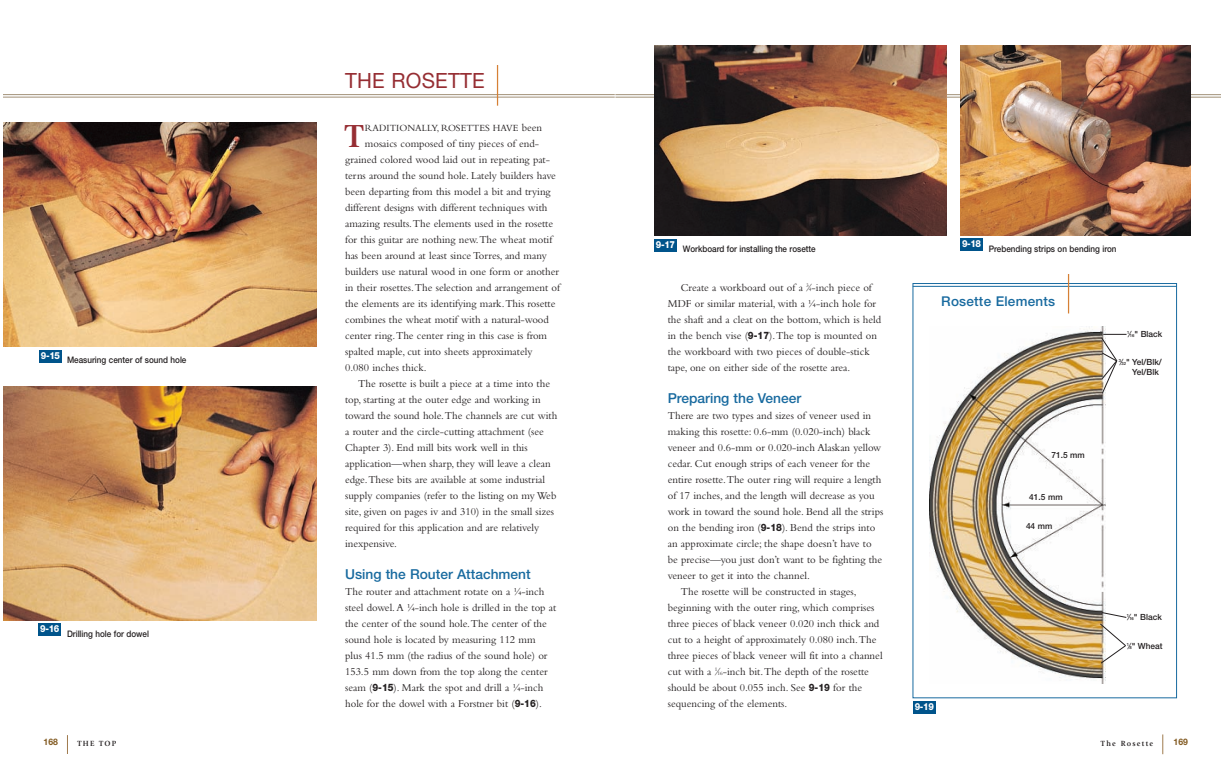
<style>
.page{position:relative;width:1221px;height:771px;background:#fff}
.page>*{position:absolute;margin:0;border:0;box-sizing:border-box;transform-origin:0 0}
.t1{font:700 33.3px "Giovanni";color:#962e33}
.t2{font:21px "Helvetica Neue";letter-spacing:.01em;color:#962e33}
.t3{font:500 13.8px "Helvetica Neue";color:#186a9f}
.t4{font:500 13.5px "Helvetica Neue";letter-spacing:.015em;color:#186a9f}
.t5{font:11px/16px "Bembo";color:#231f20}
.t6{font:9.9px "Bembo";color:#231f20}
.t7{font:800 9.8px "Helvetica Neue";letter-spacing:-.04em;color:#fff;scale:.9 1}
.t8{font:500 9px "Helvetica Neue";color:#231f20;scale:.9 1}
.t9{font:700 9px "Helvetica Neue";color:#825a21;scale:.96 1}
.t10{font:500 8.5px/10px "Helvetica Neue";color:#231f20}
.t11{font:700 7.8px "Giovanni";letter-spacing:.18em;color:#231f20;scale:.96 1}
.s1{font-size:11px}
.s2{font-family:"Bembo Expert"}
.s3{font-family:"Helvetica Neue";font-weight:800;font-size:10.2px}
.s4{font-size:5.5px}
.s5{font-size:4.2px}
</style>
<div class="page">
<img style="left:3px;top:45px;width:1218px;height:710px">
<p class="t7" style="left:41px;top:352px;width:23px">9-15</p>
<p class="t8" style="left:67px;top:356px;width:134px">Measuring center of sound hole</p>
<p class="t7" style="left:40px;top:625px;width:23px">9-16</p>
<p class="t8" style="left:67px;top:630px;width:93px">Drilling hole for dowel</p>
<h2 class="t2" style="left:345px;top:73px;width:141px">THE ROSETTE</h2>
<h1 class="t1" style="left:345px;top:123px;width:20px">T</h1>
<p class="t6" style="left:365px;top:124px;width:179px">RADITIONALLY, ROSETTES HAVE <span class="s1">been</span></p>
<p class="t5" style="left:345px;top:137px;width:216px;text-indent:20px">mosaics composed of tiny pieces of end&shy;grained colored wood laid out in repeating pat&shy;terns around the sound hole. Lately builders have been departing from this model a bit and trying different designs with different techniques with amazing results.The elements used in the rosette for this guitar are nothing new.The wheat motif has been around at least since Torres, and many builders use natural wood in one form or another in their rosettes.The selection and arrangement of the elements are its identifying mark.This rosette combines the wheat motif with a natural-wood center ring.The center ring in this case is from spalted maple, cut into sheets approximately<br>0.080 inches thick.</p>
<p class="t5" style="left:345px;top:377px;width:214px;text-indent:13px">The rosette is built a piece at a time into the top, starting at the outer edge and working in toward the sound hole.The channels are cut with a router and the circle-cutting attachment (see Chapter 3). End mill bits work well in this application—when sharp, they will leave a clean edge.These bits are available at some industrial supply companies (refer to the listing on my Web site, given on pages iv and 310) in the small sizes required for this application and are relatively inexpensive.</p>
<p class="t3" style="left:345px;top:569px;width:187px">Using the Router Attachment</p>
<p class="t5" style="left:345px;top:585px;width:213px">The router and attachment rotate on a <span class="s2">¼</span>-inch steel dowel.A <span class="s2">¼</span>-inch hole is drilled in the top at the center of the sound hole.The center of the sound hole is located by measuring 112 mm<br>plus 41.5 mm (the radius of the sound hole) or 153.5 mm down from the top along the center seam (<span class="s3">9-15</span>). Mark the spot and drill a <span class="s2">¼</span>-inch hole for the dowel with a Forstner bit (<span class="s3">9-16</span>).</p>
<p class="t7" style="left:656px;top:241px;width:23px">9-17</p>
<p class="t8" style="left:683px;top:246px;width:149px">Workboard for installing the rosette</p>
<p class="t5" style="left:668px;top:280px;width:215px;text-indent:13px">Create a workboard out of a <sup>3</sup>⁄<span class="s4">4</span>-inch piece of MDF or similar material, with a <span class="s2">¼</span>-inch hole for the shaft and a cleat on the bottom, which is held in the bench vise (<span class="s3">9-17</span>).The top is mounted on the workboard with two pieces of double-stick tape, one on either side of the rosette area.</p>
<p class="t3" style="left:668px;top:393px;width:135px">Preparing the Veneer</p>
<p class="t5" style="left:668px;top:408px;width:205px">There are two types and sizes of veneer used in</p>
<p class="t5" style="left:668px;top:424px;width:204px">making this rosette: 0.6-mm (0.020-inch) black</p>
<p class="t5" style="left:668px;top:440px;width:215px">veneer and 0.6-mm or 0.020-inch Alaskan yellow</p>
<p class="t5" style="left:668px;top:456px;width:204px">cedar. Cut enough strips of each veneer for the</p>
<p class="t5" style="left:668px;top:472px;width:215px">entire rosette.The outer ring will require a length</p>
<p class="t5" style="left:668px;top:488px;width:209px">of 17 inches, and the length will decrease as you</p>
<p class="t5" style="left:668px;top:504px;width:217px">work in toward the sound hole. Bend all the strips</p>
<p class="t5" style="left:668px;top:520px;width:209px">on the bending iron (<span class="s3">9-18</span>). Bend the strips into</p>
<p class="t5" style="left:668px;top:536px;width:205px">an approximate circle; the shape doesn’t have to</p>
<p class="t5" style="left:668px;top:552px;width:216px">be precise—you just don’t want to be fighting the</p>
<p class="t5" style="left:668px;top:568px;width:144px">veneer to get it into the channel.</p>
<p class="t5" style="left:681px;top:584px;width:177px">The rosette will be constructed in stages,</p>
<p class="t5" style="left:668px;top:600px;width:208px">beginning with the outer ring, which comprises</p>
<p class="t5" style="left:668px;top:616px;width:213px">three pieces of black veneer 0.020 inch thick and</p>
<p class="t5" style="left:668px;top:632px;width:210px">cut to a height of approximately 0.080 inch.The</p>
<p class="t5" style="left:668px;top:648px;width:216px">three pieces of black veneer will fit into a channel</p>
<p class="t5" style="left:668px;top:664px;width:203px">cut with a <sup>1</sup>⁄<span class="s4">16</span>-inch bit.The depth of the rosette</p>
<p class="t5" style="left:668px;top:680px;width:196px">should be about 0.055 inch. See <span class="s3">9-19</span> for the</p>
<p class="t5" style="left:668px;top:696px;width:121px">sequencing of the elements.</p>
<p class="t7" style="left:962px;top:240px;width:23px">9-18</p>
<p class="t8" style="left:989px;top:246px;width:144px">Prebending strips on bending iron</p>
<p class="t4" style="left:941px;top:297px;width:115px">Rosette Elements</p>
<p class="t10" style="left:1051px;top:451px;width:35px">71.5 mm</p>
<p class="t10" style="left:1029px;top:492px;width:35px">41.5 mm</p>
<p class="t10" style="left:1026px;top:522px;width:28px">44 mm</p>
<p class="t10" style="left:1127px;top:330px;width:37px"><sup>1</sup>⁄<span class="s5">16</span>" Black</p>
<p class="t10" style="left:1132px;top:358px;width:31px;text-indent:-14px"><sup>3</sup>⁄<span class="s5">32</span>" Yel/Blk/<br>Yel/Blk</p>
<p class="t7" style="left:915px;top:703px;width:23px">9-19</p>
<p class="t10" style="left:1127px;top:612px;width:37px"><sup>1</sup>⁄<span class="s5">16</span>" Black</p>
<p class="t10" style="left:1127px;top:641px;width:37px"><sup>1</sup>⁄<span class="s5">8</span>" Wheat</p>
<p class="t9" style="left:44px;top:739px;width:17px">168</p>
<p class="t11" style="left:77px;top:740px;width:42px">THE TOP</p>
<p class="t11" style="left:1101px;top:740px;width:56px">The Rosette</p>
<p class="t9" style="left:1174px;top:739px;width:17px">169</p>
</div>
